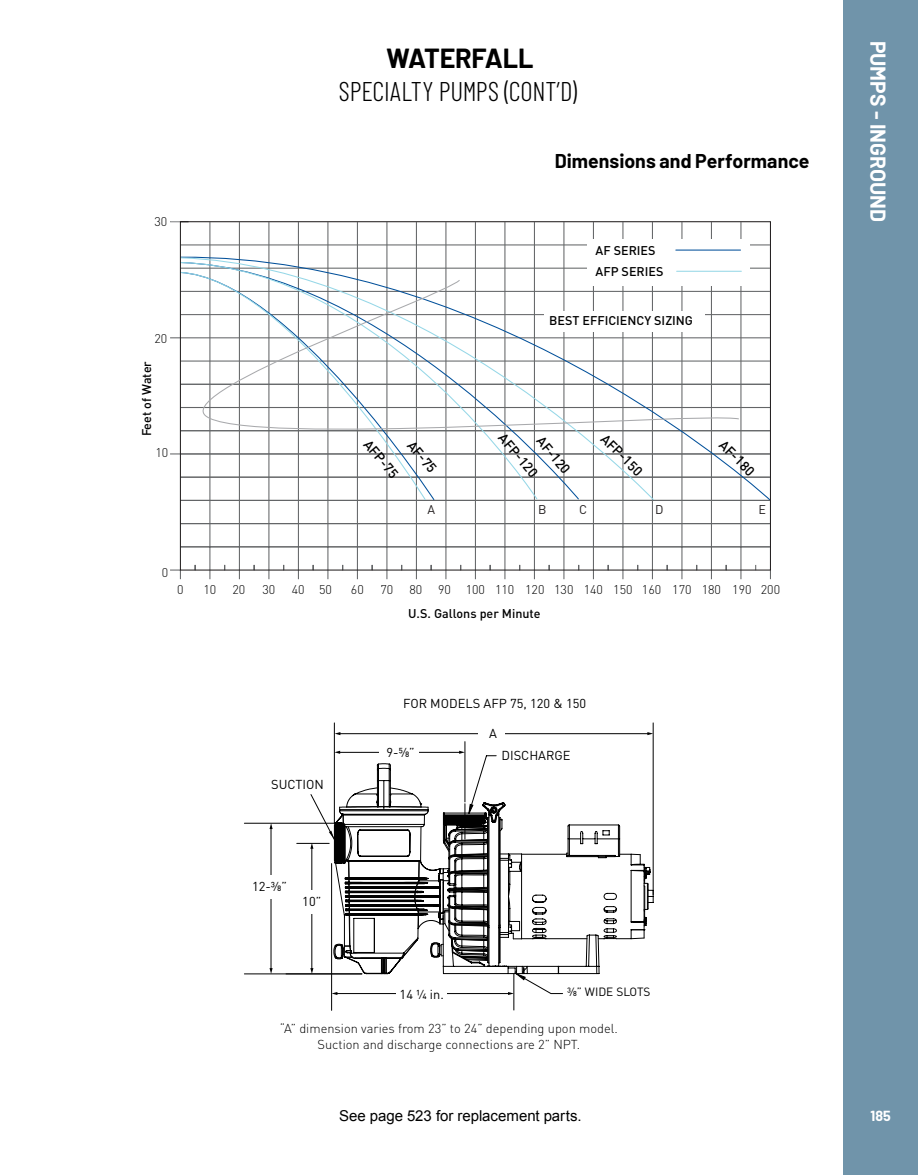
<style>
.page{position:relative;width:918px;height:1175px;background:#fff}
.page>*{position:absolute;margin:0;border:0;box-sizing:border-box;transform-origin:0 0}
.t1{font:300 27px "Barlow Condensed";letter-spacing:-.005em;color:#000}
.t2{font:700 27px "Barlow";letter-spacing:-.01em;color:#000}
.t3{font:700 21px "Barlow";color:#fff}
.t4{font:700 19.5px "Barlow";color:#000}
.t5{font:15px "Arial";color:#000}
.t6{font:700 14.25px "Barlow";color:#fff}
.t7{font:500 13.65px "DIN Pro";color:#000}
.t8{font:300 12.9px/15.5px "DIN Pro";color:#000;text-align:center}
.t9{font:12.9px "DIN Pro";color:#000}
.t10{font:500 12.6px/20.2px "DIN Pro";color:#000}
.t11{font:300 12.6px "DIN Pro";color:#000}
.t12{font:12.6px "DIN Pro";color:#231f20}
.t13{font:11.85px "DIN Pro";color:#000}
</style>
<div class="page">
<div style="left:844px;top:0;width:74px;height:1174px;background:#7094aa"></div>
<hr style="left:514px;top:973px;width:1px;height:37px;background:#000">
<hr style="left:271px;top:828px;width:1px;height:141px;background:#010101">
<svg style="left:270px;top:968px;width:3px;height:5px"></svg>
<hr style="left:297px;top:843px;width:32px;height:1px;background:#010101">
<hr style="left:244px;top:973px;width:118px;height:1px;background:#010101">
<hr style="left:244px;top:823px;width:90px;height:1px;background:#010101">
<svg style="left:310px;top:722px;width:344px;height:273px"></svg>
<hr style="left:331px;top:863px;width:1px;height:147px;background:#010101">
<div style="left:396px;top:983px;width:50px;height:24px;background:#fff"></div>
<div style="left:379px;top:742px;width:40px;height:16px;background:#fff"></div>
<div style="left:478px;top:726px;width:27px;height:16px;background:#fff"></div>
<div style="left:297px;top:890px;width:30px;height:23px;background:#fff"></div>
<div style="left:256px;top:875px;width:31px;height:23px;background:#fff"></div>
<hr style="left:180px;top:244px;width:590px;height:1px;background:#636567">
<hr style="left:170px;top:337px;width:600px;height:1px;background:#636567">
<hr style="left:170px;top:453px;width:600px;height:1px;background:#636567">
<hr style="left:180px;top:500px;width:590px;height:1px;background:#636567">
<hr style="left:180px;top:523px;width:590px;height:1px;background:#636567">
<hr style="left:180px;top:546px;width:590px;height:1px;background:#636567">
<svg style="left:170px;top:569px;width:11px;height:10px"></svg>
<hr style="left:209px;top:222px;width:1px;height:357px;background:#636567">
<hr style="left:239px;top:222px;width:1px;height:357px;background:#636567">
<hr style="left:268px;top:222px;width:1px;height:357px;background:#636567">
<hr style="left:298px;top:222px;width:1px;height:357px;background:#636567">
<hr style="left:327px;top:222px;width:1px;height:357px;background:#636567">
<hr style="left:357px;top:222px;width:1px;height:357px;background:#636567">
<hr style="left:386px;top:222px;width:1px;height:357px;background:#636567">
<hr style="left:416px;top:222px;width:1px;height:357px;background:#636567">
<hr style="left:445px;top:222px;width:1px;height:357px;background:#636567">
<hr style="left:475px;top:222px;width:1px;height:357px;background:#636567">
<hr style="left:504px;top:222px;width:1px;height:357px;background:#636567">
<hr style="left:534px;top:222px;width:1px;height:357px;background:#636567">
<hr style="left:563px;top:222px;width:1px;height:357px;background:#636567">
<hr style="left:593px;top:222px;width:1px;height:357px;background:#636567">
<hr style="left:622px;top:222px;width:1px;height:357px;background:#636567">
<hr style="left:652px;top:222px;width:1px;height:357px;background:#636567">
<hr style="left:681px;top:222px;width:1px;height:357px;background:#636567">
<hr style="left:711px;top:222px;width:1px;height:357px;background:#636567">
<hr style="left:740px;top:222px;width:1px;height:357px;background:#636567">
<svg style="left:182px;top:255px;width:587px;height:245px"></svg>
<svg style="left:179px;top:257px;width:475px;height:243px"></svg>
<svg style="left:179px;top:251px;width:1px;height:26px"></svg>
<div style="left:587px;top:239px;width:163px;height:47px;background:#fff"></div>
<svg style="left:178px;top:279px;width:562px;height:170px"></svg>
<hr style="left:676px;top:249px;width:65px;height:1px;background:#02509a">
<hr style="left:677px;top:271px;width:64px;height:1px;background:#95d7e7">
<p class="t11" style="left:154px;top:212px;width:14px">30</p>
<p class="t11" style="left:154px;top:329px;width:14px">20</p>
<p class="t10" style="left:135px;top:436px;width:77px;rotate:-90deg">Feet of Water</p>
<p class="t11" style="left:155px;top:443px;width:14px">10</p>
<p class="t11" style="left:162px;top:562px;width:8px">0</p>
<p class="t11" style="left:177px;top:579px;width:8px">0</p>
<h1 class="t2" style="left:386px;top:41px;width:149px">WATERFALL</h1>
<h1 class="t1" style="left:339px;top:75px;width:240px">SPECIALTY PUMPS (CONT’D)</h1>
<h3 class="t4" style="left:555px;top:149px;width:256px">Dimensions and Performance</h3>
<p class="t10" style="left:596px;top:239px;width:69px">AF SERIES<br>AFP SERIES</p>
<p class="t10" style="left:549px;top:309px;width:145px">BEST EFFICIENCY SIZING</p>
<p class="t7" style="left:375px;top:434px;width:47px;rotate:50deg">AFP-75</p>
<p class="t7" style="left:419px;top:435px;width:38px;rotate:50deg">AF-75</p>
<p class="t7" style="left:510px;top:428px;width:54px;rotate:50deg">AFP-120</p>
<p class="t7" style="left:548px;top:431px;width:45px;rotate:50deg">AF-120</p>
<p class="t7" style="left:611px;top:428px;width:54px;rotate:45deg">AFP-150</p>
<p class="t7" style="left:729px;top:434px;width:45px;rotate:45deg">AF-180</p>
<p class="t12" style="left:427px;top:499px;width:9px">A</p>
<p class="t12" style="left:538px;top:500px;width:10px">B</p>
<p class="t12" style="left:579px;top:499px;width:9px">C</p>
<p class="t12" style="left:655px;top:500px;width:10px">D</p>
<p class="t12" style="left:759px;top:499px;width:9px">E</p>
<p class="t11" style="left:203px;top:579px;width:14px">10</p>
<p class="t11" style="left:232px;top:579px;width:14px">20</p>
<p class="t11" style="left:262px;top:579px;width:14px">30</p>
<p class="t11" style="left:292px;top:579px;width:42px">40 50</p>
<p class="t11" style="left:351px;top:579px;width:14px">60</p>
<p class="t11" style="left:380px;top:579px;width:14px">70</p>
<p class="t11" style="left:410px;top:579px;width:14px">80</p>
<p class="t11" style="left:438px;top:579px;width:343px">90 100 110 120 130 140 150 160 170 180 190 200</p>
<p class="t10" style="left:408px;top:602px;width:134px">U.S. Gallons per Minute</p>
<p class="t9" style="left:271px;top:774px;width:54px">SUCTION</p>
<p class="t9" style="left:403px;top:693px;width:184px">FOR MODELS AFP 75, 120 &amp; 150</p>
<p class="t9" style="left:387px;top:742px;width:30px">9-⅝”</p>
<p class="t9" style="left:489px;top:723px;width:9px">A</p>
<p class="t9" style="left:501px;top:745px;width:71px">DISCHARGE</p>
<p class="t9" style="left:252px;top:876px;width:36px">12-⅜”</p>
<p class="t9" style="left:302px;top:890px;width:20px">10”</p>
<p class="t9" style="left:400px;top:984px;width:46px">14 ¼ in.</p>
<p class="t13" style="left:567px;top:982px;width:85px">⅜” WIDE SLOTS</p>
<p class="t8" style="left:280px;top:1019px;width:340px">“A” dimension varies from 23” to 24” depending upon model.<br>Suction and discharge connections are 2” NPT.</p>
<p class="t5" style="left:339px;top:1105px;width:244px">See page 523 for replacement parts.</p>
<h2 class="t3" style="left:891px;top:41px;width:182px;rotate:90deg">PUMPS - INGROUND</h2>
<p class="t6" style="left:871px;top:1107px;width:22px">185</p>
</div>
